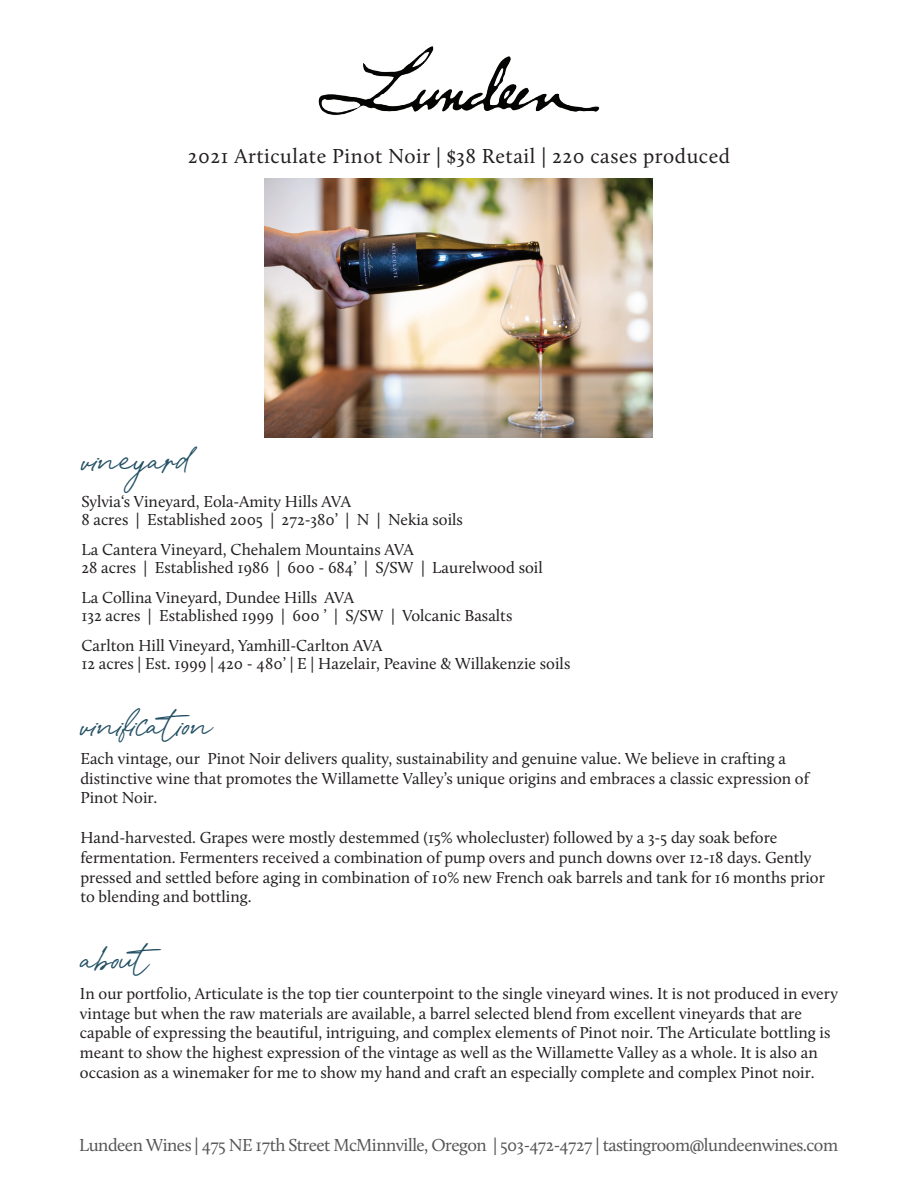
<style>
.page{position:relative;width:918px;height:1188px;background:#fff}
.page>*{position:absolute;margin:0;border:0;box-sizing:border-box;transform-origin:0 0}
.t1{font:21px "Calluna";letter-spacing:.025em;color:#231f20}
.t2{font:21px "Spanish Signature";color:#235064}
.t3{font:18px "Calluna";letter-spacing:-.03em;color:#565656}
.t4{font:16.5px/19.8px "Calluna";color:#231f20}
</style>
<div class="page">
<img style="left:264px;top:178px;width:389px;height:259px">
<img style="left:318px;top:46px;width:282px;height:69px">
<p class="t1" style="left:188px;top:144px;width:544px">2021 Articulate Pinot Noir | $38 Retail | 220 cases produced</p>
<p class="t2" style="left:81px;top:451px;width:110px">vineyard</p>
<p class="t4" style="left:81px;top:493px;width:383px;line-height:18px">Sylvia‘s Vineyard, Eola-Amity Hills AVA<br>8 acres | Established 2005 | 272-380’ | N | Nekia soils</p>
<p class="t4" style="left:81px;top:541px;width:463px;line-height:18px">La Cantera Vineyard, Chehalem Mountains AVA<br>28 acres | Established 1986 | 600 - 684’ | S/SW | Laurelwood soil</p>
<p class="t4" style="left:81px;top:589px;width:432px;line-height:18px">La Collina Vineyard, Dundee Hills AVA<br>132 acres | Established 1999 | 600 ’ | S/SW | Volcanic Basalts</p>
<p class="t4" style="left:81px;top:637px;width:491px;line-height:18px">Carlton Hill Vineyard, Yamhill-Carlton AVA<br>12 acres | Est. 1999 | 420 - 480’ | E | Hazelair, Peavine &amp; Willakenzie soils</p>
<p class="t2" style="left:80px;top:716px;width:133px">vinification</p>
<p class="t4" style="left:80px;top:748px;width:730px">Each vintage, our Pinot Noir delivers quality, sustainability and genuine value. We believe in crafting a distinctive wine that promotes the Willamette Valley’s unique origins and embraces a classic expression of<br>Pinot Noir.</p>
<p class="t4" style="left:80px;top:827px;width:746px">Hand-harvested. Grapes were mostly destemmed (15% wholecluster) followed by a 3-5 day soak before fermentation. Fermenters received a combination of pump overs and punch downs over 12-18 days. Gently pressed and settled before aging in combination of 10% new French oak barrels and tank for 16 months prior to blending and bottling.</p>
<p class="t2" style="left:80px;top:950px;width:90px">about</p>
<p class="t4" style="left:80px;top:983px;width:760px">In our portfolio, Articulate is the top tier counterpoint to the single vineyard wines. It is not produced in every vintage but when the raw materials are available, a barrel selected blend from excellent vineyards that are capable of expressing the beautiful, intriguing, and complex elements of Pinot noir. The Articulate bottling is meant to show the highest expression of the vintage as well as the Willamette Valley as a whole. It is also an occasion as a winemaker for me to show my hand and craft an especially complete and complex Pinot noir.</p>
<p class="t3" style="left:79px;top:1135px;width:761px">Lundeen Wines | 475 NE 17th Street McMinnville, Oregon | 503-472-4727 | tastingroom@lundeenwines.com</p>
</div>
